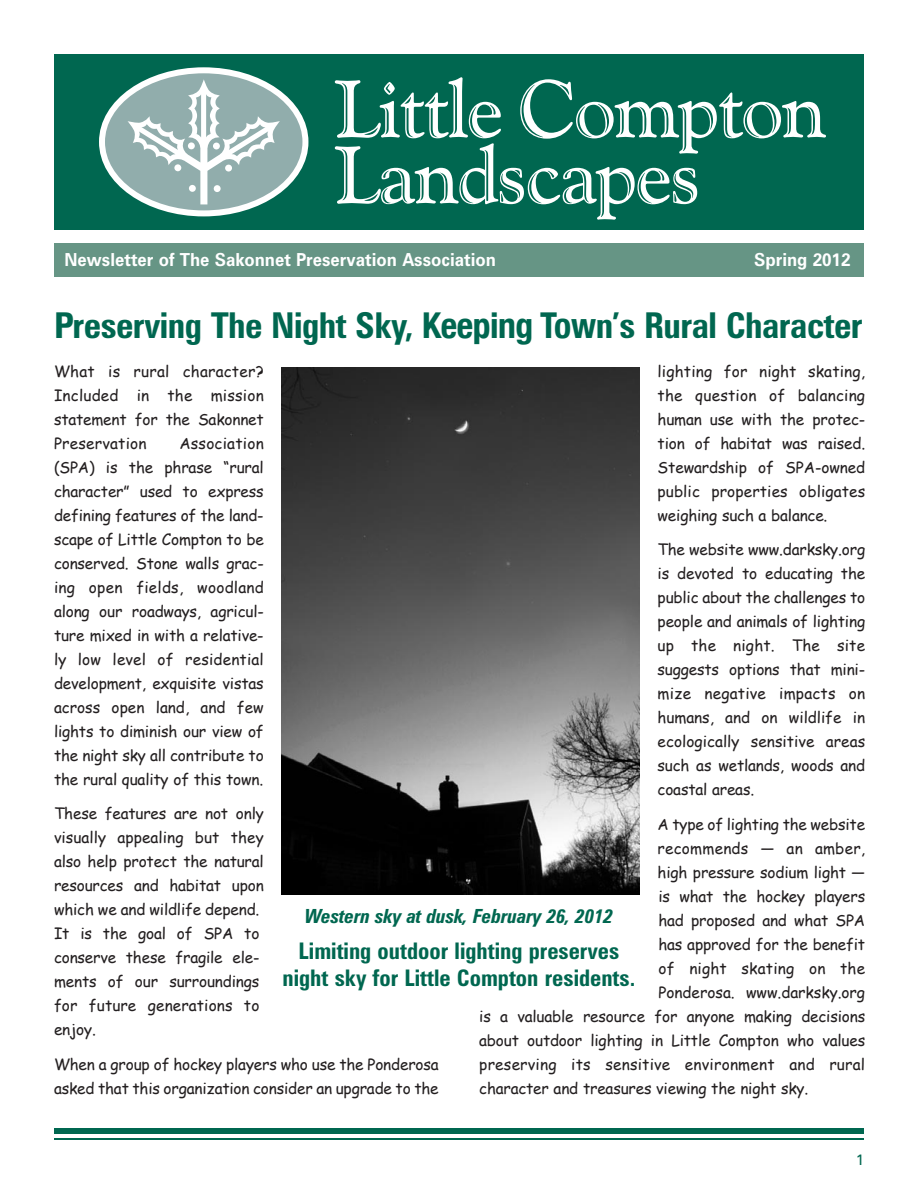
<style>
.page{position:relative;width:918px;height:1188px;background:#fff}
.page>*{position:absolute;margin:0;border:0;box-sizing:border-box;transform-origin:0 0}
.t1{font:81px/66px "Goudy Handtooled BT";letter-spacing:-.025em;color:#fff}
.t2{font:700 condensed 35.7px "Zurich BT";letter-spacing:-.015em;color:#006750}
.t3{font:700 condensed 22.8px/27px "Zurich BT";color:#006750;text-align:center}
.t4{font:italic 700 condensed 19.5px "Zurich BT";letter-spacing:-.01em;color:#006750}
.t5{font:700 18px "Zurich BT";color:#fff;scale:.95 1}
.t6{font:15.45px/24px "Comic Sans MS";letter-spacing:-.01em;color:#231f20;text-align:justify}
.t7{font:15.45px "Comic Sans MS";letter-spacing:.01em;color:#231f20}
.t8{font:15px "Zurich BT";color:#006750}
.s1{font-family:"Helvetica Neue"}
</style>
<div class="page">
<div style="left:54px;top:54px;width:810px;height:176px;background:#006750"></div>
<svg style="left:102px;top:70px;width:203px;height:143px;background:#a3baba"></svg>
<div style="left:99px;top:67px;width:209px;height:149px;border:6px solid #fff;border-radius:50%"></div>
<svg style="left:128px;top:79px;width:152px;height:125px;background:#a7bebd"></svg>
<div style="left:54px;top:1128px;width:810px;height:6px;background:#006750"></div>
<hr style="left:54px;top:1138px;width:810px;height:2px;background:#006750">
<div style="left:54px;top:243px;width:810px;height:34px;background:#669585"></div>
<img style="left:282px;top:368px;width:358px;height:526px">
<h1 class="t1" style="left:334px;top:75px;width:493px">Little Compton<br>Landscapes</h1>
<p class="t5" style="left:64px;top:249px;width:456px">Newsletter of The Sakonnet Preservation Association</p>
<p class="t5" style="left:754px;top:249px;width:103px">Spring 2012</p>
<h2 class="t2" style="left:54px;top:304px;width:810px">Preserving The Night Sky, <span class="s1">Keeping Tow</span>n’s Rural Character</h2>
<p class="t6" style="left:54px;top:359px;width:211px">What is rural character?<br>Included in the mission statement for the Sakonnet Preservation</p>
<p class="t6" style="left:658px;top:359px;width:209px">lighting for night skating, the question of balancing human use with the protec&shy;tion of habitat was raised.<br>Stewardship of SPA-owned public properties obligates weighing such a balance.</p>
<p class="t6" style="left:658px;top:537px;width:209px">The website www.darksky.org is devoted to educating the public about the challenges to people and animals of lighting up the night. The site suggests options that mini&shy;mize negative impacts on humans, and on wildlife in ecologically sensitive areas such as wetlands, woods and coastal areas.</p>
<p class="t6" style="left:658px;top:812px;width:209px">A type of lighting the website</p>
<p class="t7" style="left:658px;top:837px;width:209px">recommends — an amber,</p>
<p class="t6" style="left:658px;top:860px;width:209px">high pressure sodium light —</p>
<p class="t6" style="left:658px;top:884px;width:208px">is what the hockey players</p>
<p class="t6" style="left:658px;top:908px;width:208px">had proposed and what SPA</p>
<p class="t6" style="left:658px;top:932px;width:208px">has approved for the benefit</p>
<p class="t7" style="left:658px;top:957px;width:208px">of night skating on the</p>
<p class="t6" style="left:658px;top:980px;width:208px">Ponderosa. www.darksky.org</p>
<p class="t6" style="left:479px;top:1004px;width:387px">is a valuable resource for anyone making decisions</p>
<p class="t6" style="left:479px;top:1028px;width:387px">about outdoor lighting in Little Compton who values</p>
<p class="t7" style="left:479px;top:1053px;width:387px">preserving its sensitive environment and rural</p>
<p class="t6" style="left:479px;top:1076px;width:331px">character and treasures viewing the night sky.</p>
<p class="t6" style="left:54px;top:431px;width:211px;text-indent:125px">Association (SPA) is the phrase “rural character” used to express defining features of the land&shy;scape of Little Compton to be conserved. Stone walls grac&shy;ing open fields, woodland along our roadways, agricul&shy;ture mixed in with a relative&shy;ly low level of residential development, exquisite vistas across open land, and few lights to diminish our view of the night sky all contribute to the rural quality of this town.</p>
<p class="t6" style="left:54px;top:801px;width:211px;text-align:left">These features are not only visually appealing but they also help protect the natural resources and habitat upon which we and wildlife depend.<br>It is the goal of SPA to conserve these fragile ele&shy;ments of our surroundings for future generations to enjoy.</p>
<p class="t6" style="left:54px;top:1052px;width:386px">When a group of hockey players who use the Ponderosa asked that this organization consider an upgrade to the</p>
<p class="t4" style="left:305px;top:904px;width:310px">Western sky at dusk, February 26, 2012</p>
<h3 class="t3" style="left:283px;top:937px;width:354px">Limiting outdoor lighting preserves night sky for Little Compton residents.</h3>
<p class="t8" style="left:856px;top:1151px;width:10px">1</p>
</div>
